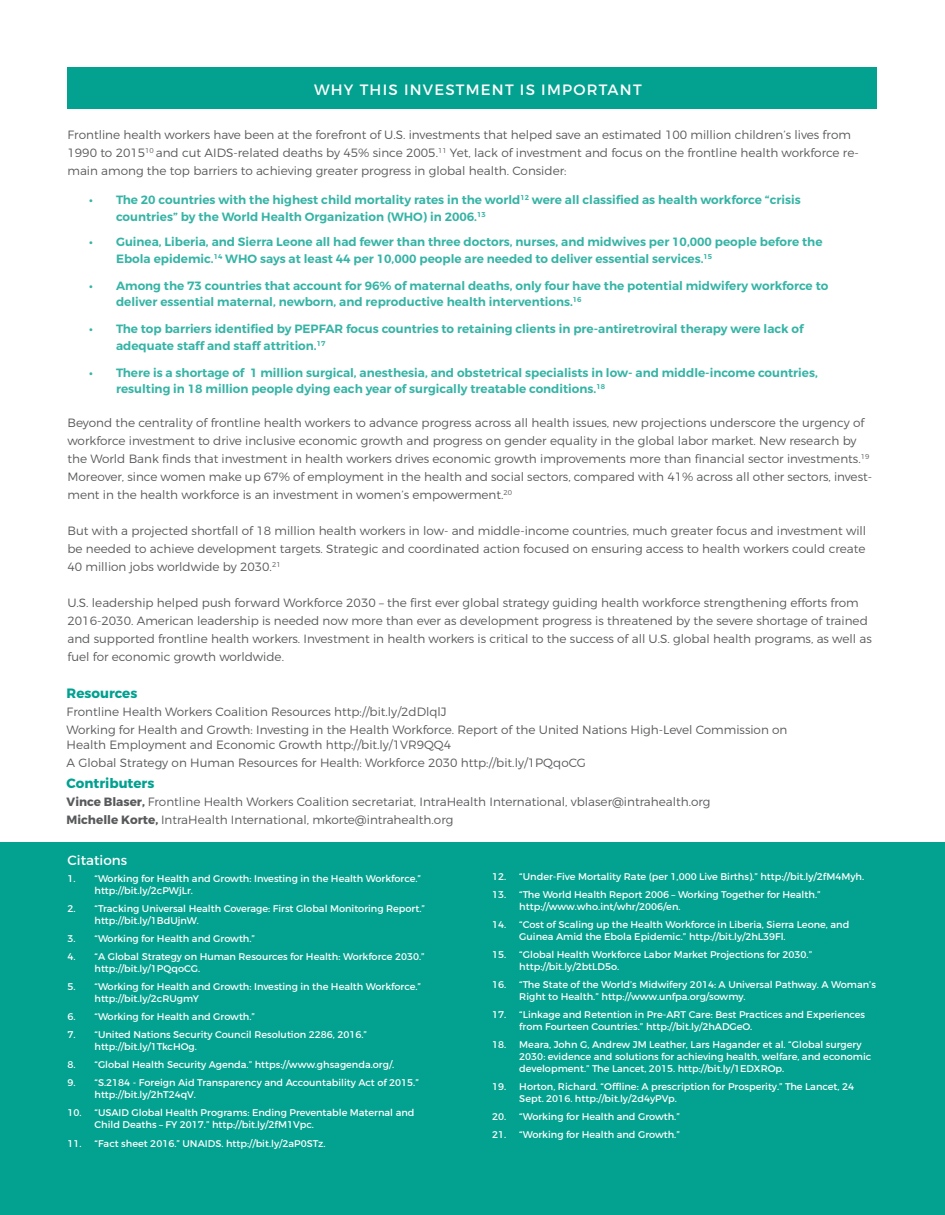
<style>
.page{position:relative;width:945px;height:1215px;background:#fff}
.page>*{position:absolute;margin:0;border:0;box-sizing:border-box;transform-origin:0 0}
.t1{font:15px "Montserrat";letter-spacing:.08em;color:#fff}
.t2{font:700 13.5px "Montserrat";color:#00a190}
.t3{font:13.5px "Montserrat";color:#fff}
.t4{font:300 12px/18px "Montserrat";color:#58595b}
.t5{font:600 12px/16.5px "Montserrat";color:#35b4a5}
.t6{font:9.75px/12px "Montserrat";color:#fff}
.s1{font-weight:700}
</style>
<div class="page">
<div style="left:0;top:842px;width:945px;height:373px;background:#03a18f"></div>
<div style="left:68px;top:68px;width:810px;height:41px;background:#03a18f"></div>
<p class="t1" style="left:314px;top:80px;width:329px">WHY THIS INVESTMENT IS IMPORTANT</p>
<p class="t4" style="left:68px;top:126px;width:793px">Frontline health workers have been at the forefront of U.S. investments that helped save an estimated 100 million children’s lives from<br>1990 to 2015<sup>10</sup> and cut AIDS-related deaths by 45% since 2005.<sup>11</sup> Yet, lack of investment and focus on the frontline health workforce re&shy;main among the top barriers to achieving greater progress in global health. Consider:</p>
<p class="t5" style="left:116px;top:192px;width:686px;text-indent:-27px">• The 20 countries with the highest child mortality rates in the world<sup>12</sup> were all classified as health workforce “crisis countries” by the World Health Organization (WHO) in 2006.<sup>13</sup></p>
<p class="t5" style="left:116px;top:234px;width:708px;text-indent:-27px">• Guinea, Liberia, and Sierra Leone all had fewer than three doctors, nurses, and midwives per 10,000 people before the<br>Ebola epidemic.<sup>14</sup> WHO says at least 44 per 10,000 people are needed to deliver essential services.<sup>15</sup></p>
<p class="t5" style="left:116px;top:277px;width:714px;text-indent:-27px">• Among the 73 countries that account for 96% of maternal deaths, only four have the potential midwifery workforce to deliver essential maternal, newborn, and reproductive health interventions.<sup>16</sup></p>
<p class="t5" style="left:116px;top:321px;width:689px;text-indent:-27px">• The top barriers identified by PEPFAR focus countries to retaining clients in pre-antiretroviral therapy were lack of adequate staff and staff attrition.<sup>17</sup></p>
<p class="t5" style="left:116px;top:364px;width:703px;text-indent:-27px">• There is a shortage of 1 million surgical, anesthesia, and obstetrical specialists in low- and middle-income countries, resulting in 18 million people dying each year of surgically treatable conditions.<sup>18</sup></p>
<p class="t4" style="left:68px;top:414px;width:806px">Beyond the centrality of frontline health workers to advance progress across all health issues, new projections underscore the urgency of workforce investment to drive inclusive economic growth and progress on gender equality in the global labor market. New research by the World Bank finds that investment in health workers drives economic growth improvements more than financial sector investments.<sup>19<br></sup>Moreover, since women make up 67% of employment in the health and social sectors, compared with 41% across all other sectors, invest&shy;ment in the health workforce is an investment in women’s empowerment.<sup>20</sup></p>
<p class="t4" style="left:68px;top:522px;width:800px;text-align:justify">But with a projected shortfall of 18 million health workers in low- and middle-income countries, much greater focus and investment will be needed to achieve development targets. Strategic and coordinated action focused on ensuring access to health workers could create 40 million jobs worldwide by 2030.<sup>21</sup></p>
<p class="t4" style="left:68px;top:594px;width:806px">U.S. leadership helped push forward Workforce 2030 – the first ever global strategy guiding health workforce strengthening efforts from 2016-2030. American leadership is needed now more than ever as development progress is threatened by the severe shortage of trained and supported frontline health workers. Investment in health workers is critical to the success of all U.S. global health programs, as well as fuel for economic growth worldwide.</p>
<p class="t2" style="left:67px;top:685px;width:72px">Resources</p>
<p class="t4" style="left:67px;top:702px;width:382px">Frontline Health Workers Coalition Resources http://bit.ly/2dDlqlJ</p>
<p class="t4" style="left:67px;top:720px;width:722px">Working for Health and Growth: Investing in the Health Workforce. Report of the United Nations High-Level Commission on</p>
<p class="t4" style="left:67px;top:735px;width:386px">Health Employment and Economic Growth http://bit.ly/1VR9QQ4</p>
<p class="t4" style="left:67px;top:753px;width:521px">A Global Strategy on Human Resources for Health: Workforce 2030 http://bit.ly/1PQqoCG</p>
<p class="t2" style="left:67px;top:775px;width:89px">Contributers</p>
<p class="t4" style="left:67px;top:793px;width:646px"><span class="s1">Vince Blaser,</span> Frontline Health Workers Coalition secretariat, IntraHealth International, vblaser@intrahealth.org</p>
<p class="t4" style="left:67px;top:811px;width:388px"><span class="s1">Michelle Korte,</span> IntraHealth International, mkorte@intrahealth.org</p>
<p class="t3" style="left:68px;top:852px;width:61px">Citations</p>
<p class="t6" style="left:94px;top:872px;width:328px;text-indent:-27px">1. “Working for Health and Growth: Investing in the Health Workforce.” http://bit.ly/2cPWjLr.</p>
<p class="t6" style="left:94px;top:902px;width:332px;text-indent:-27px">2. “Tracking Universal Health Coverage: First Global Monitoring Report.” http://bit.ly/1BdUjnW.</p>
<p class="t6" style="left:68px;top:932px;width:189px">3. “Working for Health and Growth.”</p>
<p class="t6" style="left:94px;top:950px;width:332px;text-indent:-27px">4. “A Global Strategy on Human Resources for Health: Workforce 2030.” http://bit.ly/1PQqoCG.</p>
<p class="t6" style="left:94px;top:980px;width:328px;text-indent:-27px">5. “Working for Health and Growth: Investing in the Health Workforce.” http://bit.ly/2cRUgmY</p>
<p class="t6" style="left:68px;top:1010px;width:189px">6. “Working for Health and Growth.”</p>
<p class="t6" style="left:94px;top:1028px;width:274px;text-indent:-27px">7. “United Nations Security Council Resolution 2286, 2016.” http://bit.ly/1TkcHOg.</p>
<p class="t6" style="left:68px;top:1058px;width:328px">8. “Global Health Security Agenda.” https://www.ghsagenda.org/.</p>
<p class="t6" style="left:94px;top:1076px;width:326px;text-indent:-27px">9. “S.2184 - Foreign Aid Transparency and Accountability Act of 2015.” http://bit.ly/2hT24qV.</p>
<p class="t6" style="left:94px;top:1106px;width:321px;text-indent:-27px">10. “USAID Global Health Programs: Ending Preventable Maternal and<br>Child Deaths – FY 2017.” http://bit.ly/2fM1Vpc.</p>
<p class="t6" style="left:68px;top:1138px;width:259px">11. “Fact sheet 2016.” UNAIDS. http://bit.ly/2aP0STz.</p>
<p class="t6" style="left:492px;top:870px;width:373px">12. “Under-Five Mortality Rate (per 1,000 Live Births).” http://bit.ly/2fM4Myh.</p>
<p class="t6" style="left:519px;top:888px;width:303px;text-indent:-27px">13. “The World Health Report 2006 – Working Together for Health.” http://www.who.int/whr/2006/en.</p>
<p class="t6" style="left:519px;top:918px;width:332px;text-indent:-27px">14. “Cost of Scaling up the Health Workforce in Liberia, Sierra Leone, and<br>Guinea Amid the Ebola Epidemic.” http://bit.ly/2hL39Fl.</p>
<p class="t6" style="left:519px;top:948px;width:294px;text-indent:-27px">15. “Global Health Workforce Labor Market Projections for 2030.” http://bit.ly/2btLD5o.</p>
<p class="t6" style="left:519px;top:978px;width:358px;text-indent:-27px">16. “The State of the World’s Midwifery 2014: A Universal Pathway. A Woman’s<br>Right to Health.” http://www.unfpa.org/sowmy.</p>
<p class="t6" style="left:519px;top:1008px;width:347px;text-indent:-27px">17. “Linkage and Retention in Pre-ART Care: Best Practices and Experiences from Fourteen Countries.” http://bit.ly/2hADGeO.</p>
<p class="t6" style="left:519px;top:1038px;width:354px;text-indent:-27px">18. Meara, John G, Andrew JM Leather, Lars Hagander et al. “Global surgery<br>2030: evidence and solutions for achieving health, welfare, and economic development.” The Lancet, 2015. http://bit.ly/1EDXROp.</p>
<p class="t6" style="left:519px;top:1080px;width:336px;text-indent:-27px">19. Horton, Richard. “Offline: A prescription for Prosperity.” The Lancet, 24<br>Sept. 2016. http://bit.ly/2d4yPVp.</p>
<p class="t6" style="left:492px;top:1110px;width:189px">20. “Working for Health and Growth.”</p>
<p class="t6" style="left:492px;top:1128px;width:189px">21. “Working for Health and Growth.”</p>
</div>
